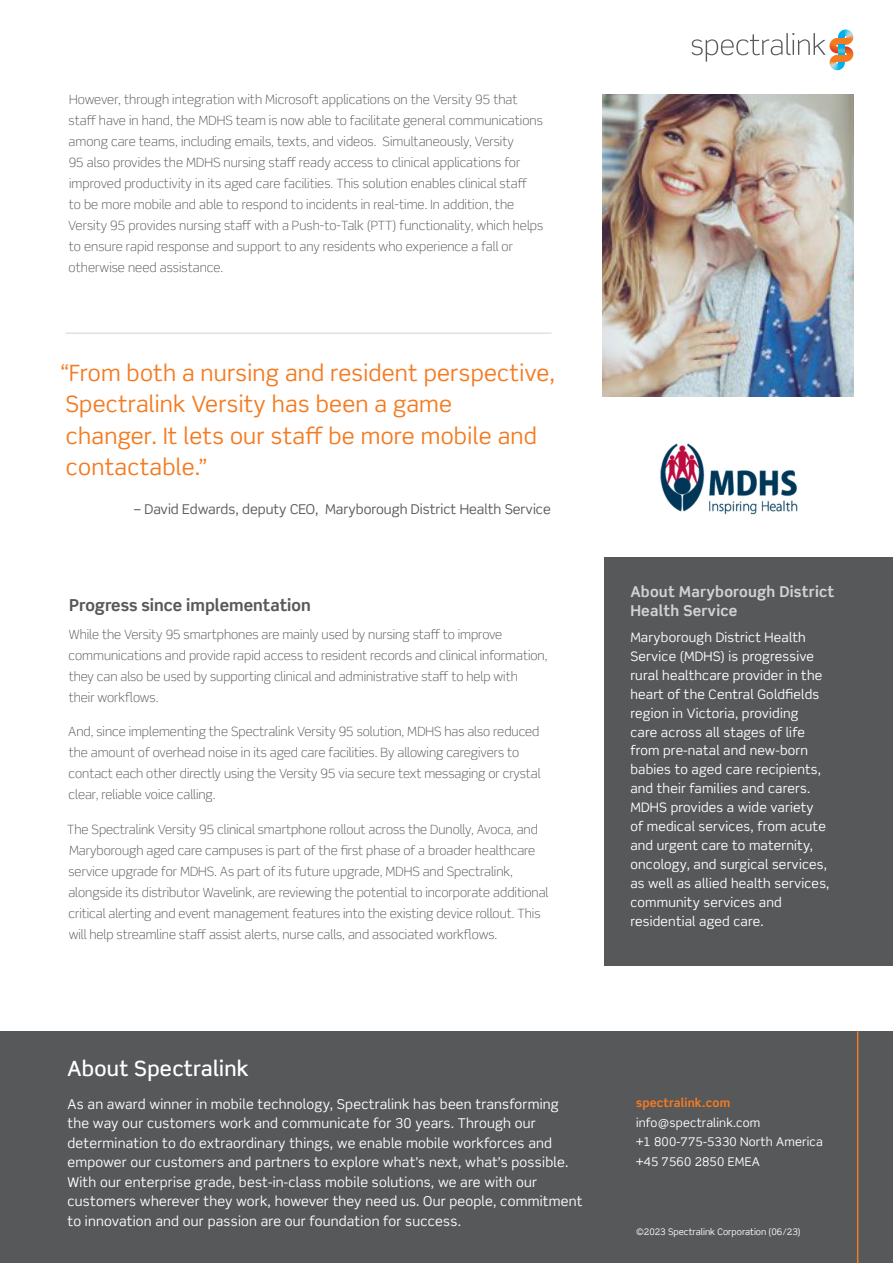
<style>
.page{position:relative;width:893px;height:1263px;background:#fff}
.page>*{position:absolute;margin:0;border:0;box-sizing:border-box;transform-origin:0 0}
.t1{font:22.5px/31.5px "Scene Std";letter-spacing:.01em;color:#f47b21}
.t2{font:500 21px "Scene Std";letter-spacing:.015em;color:#fff}
.t3{font:700 16.5px "Scene Pro";color:#57585a}
.Bullets_-_benefits{font:700 15px/18.9px "Scene Pro";letter-spacing:.015em;color:#d1d2d4}
.t4{font:13.5px/19.5px "Scene Pro";letter-spacing:.015em;color:#fff}
.t5{font:13.5px "Scene Std";color:#57585a}
.Bullets_-_benefits-2{font:13.05px/18.9px "Scene Pro";letter-spacing:.015em;color:#fff}
.Body{font:300 12.75px/21px "Scene Pro";color:#57585a}
.t6{font:12px/19.5px "Scene Pro";letter-spacing:.015em;color:#fff}
.t7{font:700 12px "Scene Pro";letter-spacing:.015em;color:#f47b21}
.t8{font:9px "Scene Std";color:#fff}
</style>
<div class="page">
<div style="left:0;top:1031px;width:893px;height:232px;background:#57585a"></div>
<hr style="left:857px;top:1031px;width:1px;height:232px;background:#f47b21">
<img style="left:829px;top:63px;width:16px;height:7px">
<img style="left:839px;top:29px;width:15px;height:10px">
<svg style="left:691px;top:33px;width:162px;height:30px"></svg>
<hr style="left:66px;top:333px;width:486px;height:1px;background:#d1d2d4">
<div style="left:604px;top:557px;width:289px;height:409px;background:#57585a"></div>
<img style="left:660px;top:443px;width:138px;height:72px">
<img style="left:602px;top:95px;width:252px;height:301px">
<p class="Body" style="left:68px;top:89px;width:477px">However, through integration with Microsoft applications on the Versity 95 that staff have in hand, the MDHS team is now able to facilitate general communications among care teams, including emails, texts, and videos. Simultaneously, Versity<br>95 also provides the MDHS nursing staff ready access to clinical applications for improved productivity in its aged care facilities. This solution enables clinical staff<br>to be more mobile and able to respond to incidents in real-time. In addition, the Versity 95 provides nursing staff with a Push-to-Talk (PTT) functionality, which helps to ensure rapid response and support to any residents who experience a fall or otherwise need assistance.</p>
<p class="t1" style="left:61px;top:357px;width:496px">“From both a nursing and resident perspective, Spectralink Versity has been a game<br>changer. It lets our staff be more mobile and contactable.”</p>
<p class="t5" style="left:134px;top:500px;width:418px">– David Edwards, deputy CEO, Maryborough District Health Service</p>
<h2 class="t3" style="left:69px;top:594px;width:243px">Progress since implementation</h2>
<p class="Body" style="left:69px;top:623px;width:480px">While the Versity 95 smartphones are mainly used by nursing staff to improve communications and provide rapid access to resident records and clinical information, they can also be used by supporting clinical and administrative staff to help with<br>their workflows.</p>
<p class="Body" style="left:68px;top:721px;width:474px">And, since implementing the Spectralink Versity 95 solution, MDHS has also reduced the amount of overhead noise in its aged care facilities. By allowing caregivers to contact each other directly using the Versity 95 via secure text messaging or crystal clear, reliable voice calling.</p>
<p class="Body" style="left:67px;top:818px;width:483px">The Spectralink Versity 95 clinical smartphone rollout across the Dunolly, Avoca, and Maryborough aged care campuses is part of the first phase of a broader healthcare service upgrade for MDHS. As part of its future upgrade, MDHS and Spectralink, alongside its distributor Wavelink, are reviewing the potential to incorporate additional critical alerting and event management features into the existing device rollout. This will help streamline staff assist alerts, nurse calls, and associated workflows.</p>
<h2 class="t2" style="left:68px;top:1055px;width:183px">About Spectralink</h2>
<p class="t4" style="left:68px;top:1094px;width:516px">As an award winner in mobile technology, Spectralink has been transforming the way our customers work and communicate for 30 years. Through our determination to do extraordinary things, we enable mobile workforces and empower our customers and partners to explore what’s next, what’s possible.<br>With our enterprise grade, best-in-class mobile solutions, we are with our customers wherever they work, however they need us. Our people, commitment to innovation and our passion are our foundation for success.</p>
<p class="Bullets_-_benefits" style="left:630px;top:582px;width:205px">About Maryborough District<br>Health Service</p>
<p class="Bullets_-_benefits-2" style="left:630px;top:628px;width:201px">Maryborough District Health<br>Service (MDHS) is progressive rural healthcare provider in the heart of the Central Goldfields region in Victoria, providing<br>care across all stages of life from pre-natal and new-born babies to aged care recipients, and their families and carers.<br>MDHS provides a wide variety of medical services, from acute and urgent care to maternity, oncology, and surgical services, as well as allied health services, community services and residential aged care.</p>
<p class="t7" style="left:636px;top:1096px;width:96px">spectralink.com</p>
<p class="t6" style="left:636px;top:1113px;width:188px">info@spectralink.com<br>+1 800-775-5330 North America +45 7560 2850 EMEA</p>
<p class="t8" style="left:636px;top:1226px;width:166px">©2023 Spectralink Corporation (06/23)</p>
</div>
